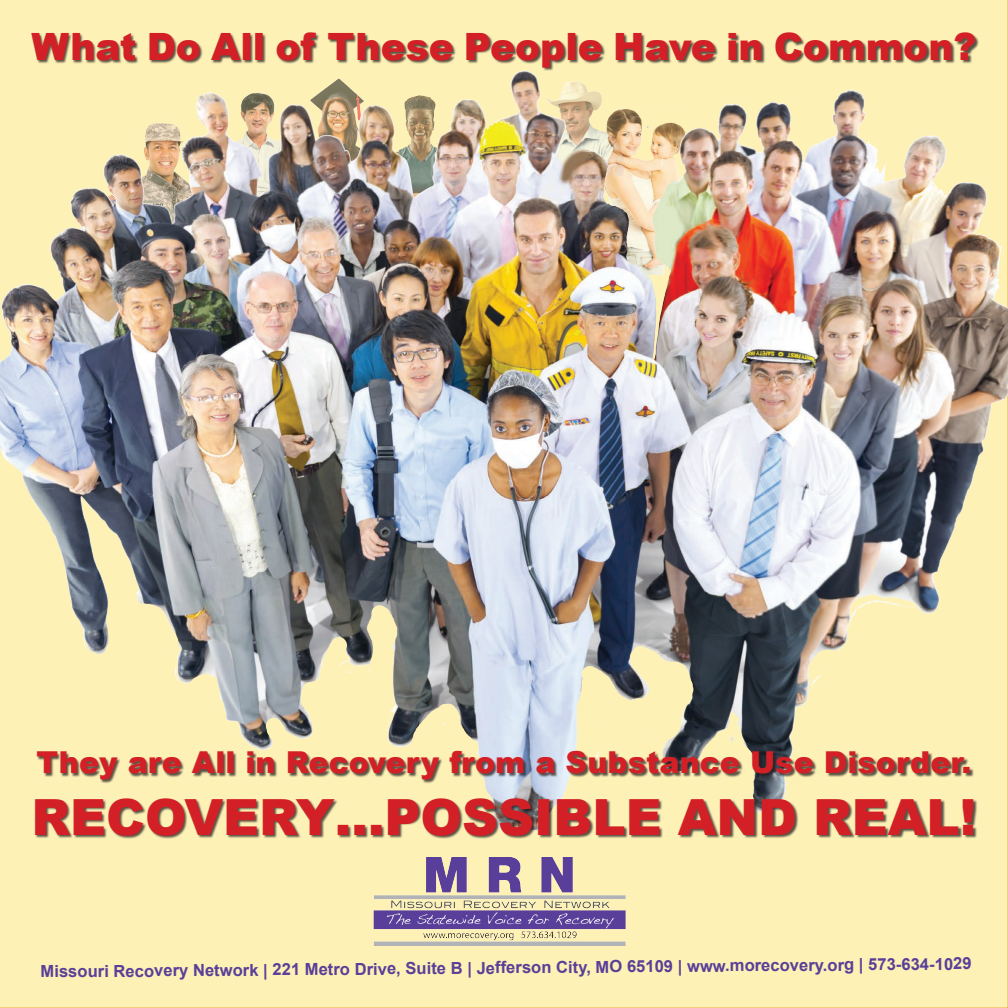
<style>
.page{position:relative;width:1008px;height:1008px;background:#fdf1b5}
.page>*{position:absolute;margin:0;border:0;box-sizing:border-box;transform-origin:0 0}
.t1{font:900 49.88px "Arial";color:#d22026}
.t2{font:900 37.62px "Arial";color:#d22026}
.t3{font:900 30.19px "Arial";color:#d22026}
.t4{font:700 16.62px "Arial";color:#593f99}
</style>
<div class="page">
<img style="left:373px;top:858px;width:252px;height:87px">
<img style="left:0;top:65px;width:1008px;height:780px">
<div style="left:31px;top:33px;width:948px;height:806px;background:#231f20;opacity:.75"></div>
<p class="t2" style="left:32px;top:19px;width:947px">What Do All of These People Have in Common?</p>
<p class="t3" style="left:36px;top:741px;width:937px">They are All in Recovery from a Substance Use Disorder.</p>
<p class="t1" style="left:32px;top:781px;width:947px">RECOVERY…POSSIBLE AND REAL!</p>
<p class="t4" style="left:41px;top:957px;width:933px">Missouri Recovery Network | 221 Metro Drive, Suite B | Jefferson City, MO 65109 | www.morecovery.org | 573-634-1029</p>
</div>
